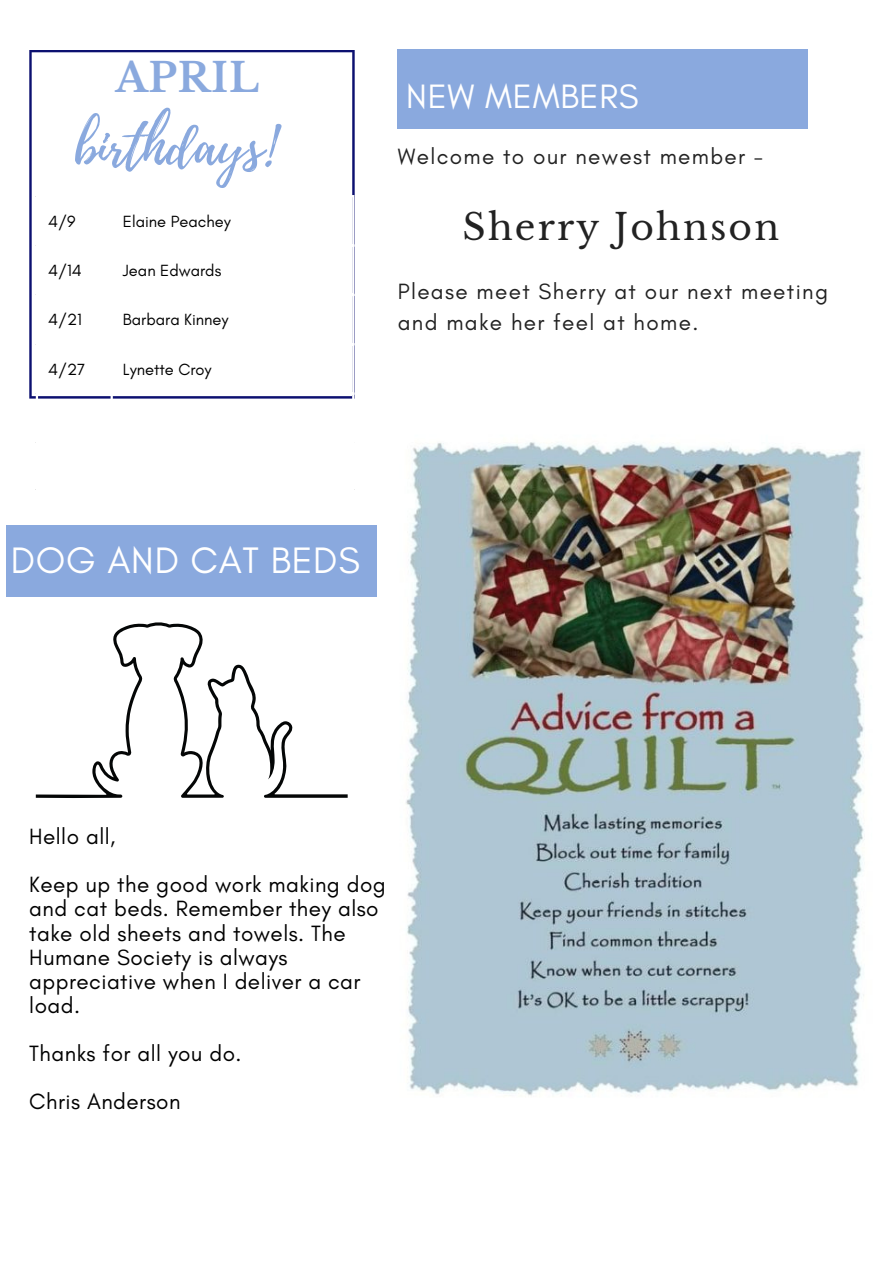
<style>
.page{position:relative;width:894px;height:1264px;background:#fff}
.page>*{position:absolute;margin:0;border:0;box-sizing:border-box;transform-origin:0 0}
.t1{font:53.85px "Playlist Script";color:#8aa9de}
.t2{font:700 39.9px "Libre Baskerville";letter-spacing:.02em;color:#8aa9de}
.t3{font:37.5px "Glacial Indifference";letter-spacing:.02em;color:#fff}
.t4{font:36px "Libre Baskerville";letter-spacing:.06em;color:#222}
.t5{font:34.5px "Glacial Indifference";letter-spacing:.02em;color:#fff}
.t6{font:22.5px/24.2px "Glacial Indifference";letter-spacing:.02em;color:#000}
.t7{font:22.5px/31.5px "Glacial Indifference";letter-spacing:.06em;color:#222}
.t8{font:16.5px "Glacial Indifference";color:#000}
</style>
<div class="page">
<svg style="left:29px;top:50px;width:325px;height:348px"></svg>
<div style="left:397px;top:50px;width:410px;height:79px;background:#8aa9de"></div>
<div style="left:6px;top:525px;width:371px;height:71px;background:#8aa9de"></div>
<hr style="left:36px;top:197px;width:2px;height:291px;background:#fff">
<hr style="left:110px;top:197px;width:3px;height:291px;background:#fff">
<hr style="left:352px;top:197px;width:2px;height:291px;background:#fff">
<hr style="left:36px;top:195px;width:318px;height:2px;background:#fff">
<hr style="left:36px;top:244px;width:318px;height:3px;background:#fff">
<hr style="left:36px;top:294px;width:318px;height:2px;background:#fff">
<hr style="left:36px;top:343px;width:318px;height:2px;background:#fff">
<hr style="left:36px;top:392px;width:318px;height:3px;background:#fff">
<img style="left:406px;top:442px;width:458px;height:654px">
<svg style="left:36px;top:622px;width:311px;height:176px"></svg>
<p class="t2" style="left:115px;top:53px;width:145px">APRIL</p>
<p class="t1" style="left:75px;top:108px;width:201px">birthdays!</p>
<h2 class="t8" style="left:48px;top:211px;width:29px">4/9</h2>
<h1 class="t8" style="left:123px;top:211px;width:109px">Elaine Peachey</h1>
<p class="t8" style="left:48px;top:260px;width:35px">4/14</p>
<p class="t8" style="left:123px;top:260px;width:100px">Jean Edwards</p>
<p class="t8" style="left:48px;top:309px;width:35px">4/21</p>
<p class="t8" style="left:123px;top:309px;width:107px">Barbara Kinney</p>
<p class="t8" style="left:48px;top:359px;width:39px">4/27</p>
<p class="t8" style="left:123px;top:359px;width:90px">Lynette Croy</p>
<p class="t5" style="left:406px;top:75px;width:234px">NEW MEMBERS</p>
<h3 class="t7" style="left:397px;top:140px;width:367px">Welcome to our newest member -</h3>
<p class="t4" style="left:462px;top:205px;width:318px">Sherry Johnson</p>
<p class="t7" style="left:397px;top:275px;width:431px">Please meet Sherry at our next meeting and make her feel at home.</p>
<h5 class="t3" style="left:11px;top:537px;width:350px">DOG AND CAT BEDS</h5>
<p class="t6" style="left:29px;top:824px;width:87px">Hello all,</p>
<p class="t6" style="left:29px;top:872px;width:358px">Keep up the good work making dog and cat beds. Remember they also take old sheets and towels. The<br>Humane Society is always appreciative when I deliver a car load.</p>
<p class="t6" style="left:29px;top:1041px;width:214px">Thanks for all you do.</p>
<p class="t6" style="left:29px;top:1089px;width:153px">Chris Anderson</p>
</div>
